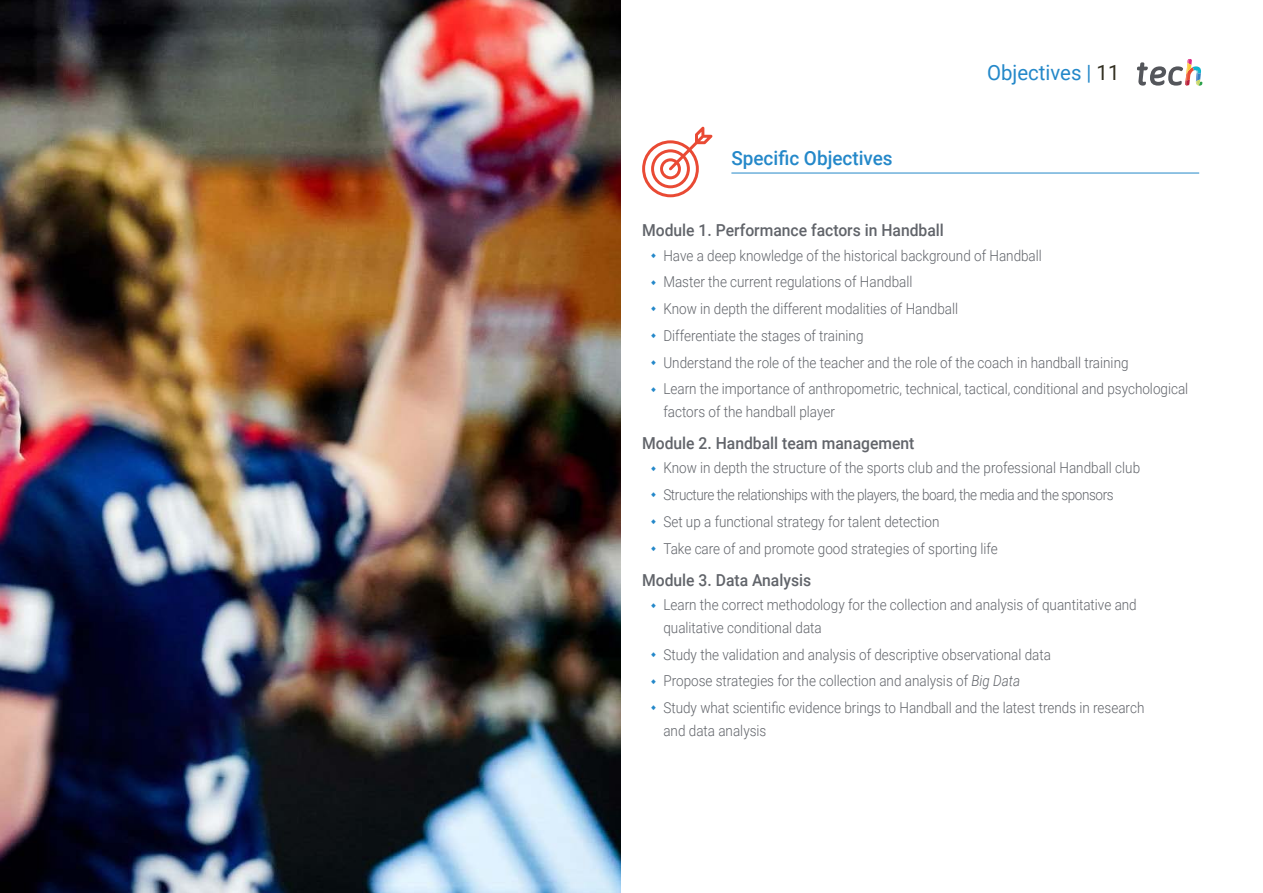
<style>
.page{position:relative;width:1263px;height:893px;background:#fff}
.page>*{position:absolute;margin:0;border:0;box-sizing:border-box;transform-origin:0 0}
.t1{font:21px "Roboto";color:#2488c9}
.t2{font:500 19.5px "Roboto";color:#2488c9}
.t3{font:500 16.5px "Roboto";color:#61646a;scale:.95 1}
.t4{font:300 15px/26.7px "Roboto";color:#61646a;scale:.9 1}
.s1{color:#312e20}
.s2{font-style:italic}
</style>
<div class="page">
<svg style="left:1137px;top:59px;width:65px;height:27px"></svg>
<img style="left:0;top:0;width:621px;height:893px">
<hr style="left:731px;top:173px;width:468px;height:1px;background:#2488c9">
<svg style="left:642px;top:127px;width:70px;height:70px"></svg>
<h2 class="t2" style="left:731px;top:144px;width:163px">Specific Objectives</h2>
<h1 class="t1" style="left:987px;top:57px;width:134px">Objectives | <span class="s1">11</span></h1>
<p class="t3" style="left:642px;top:218px;width:319px">Module 1. Performance factors in Handball</p>
<p class="t4" style="left:663px;top:241px;width:585px">Have a deep knowledge of the historical background of Handball<br>Master the current regulations of Handball<br>Know in depth the different modalities of Handball<br>Differentiate the stages of training<br>Understand the role of the teacher and the role of the coach in handball training<br>Learn the importance of anthropometric, technical, tactical, conditional and psychological</p>
<p class="t4" style="left:663px;top:398px;width:192px">factors of the handball player</p>
<p class="t3" style="left:642px;top:431px;width:288px">Module 2. Handball team management</p>
<p class="t4" style="left:663px;top:454px;width:531px">Know in depth the structure of the sports club and the professional Handball club Structure the relationships with the players, the board, the media and the sponsors<br>Set up a functional strategy for talent detection<br>Take care of and promote good strategies of sporting life</p>
<p class="t3" style="left:642px;top:568px;width:179px">Module 3. Data Analysis</p>
<p class="t4" style="left:663px;top:593px;width:527px;line-height:22.5px">Learn the correct methodology for the collection and analysis of quantitative and qualitative conditional data</p>
<p class="t4" style="left:663px;top:640px;width:536px">Study the validation and analysis of descriptive observational data<br>Propose strategies for the collection and analysis of <span class="s2">Big Data<br></span>Study what scientific evidence brings to Handball and the latest trends in research</p>
<p class="t4" style="left:663px;top:716px;width:116px">and data analysis</p>
</div>
